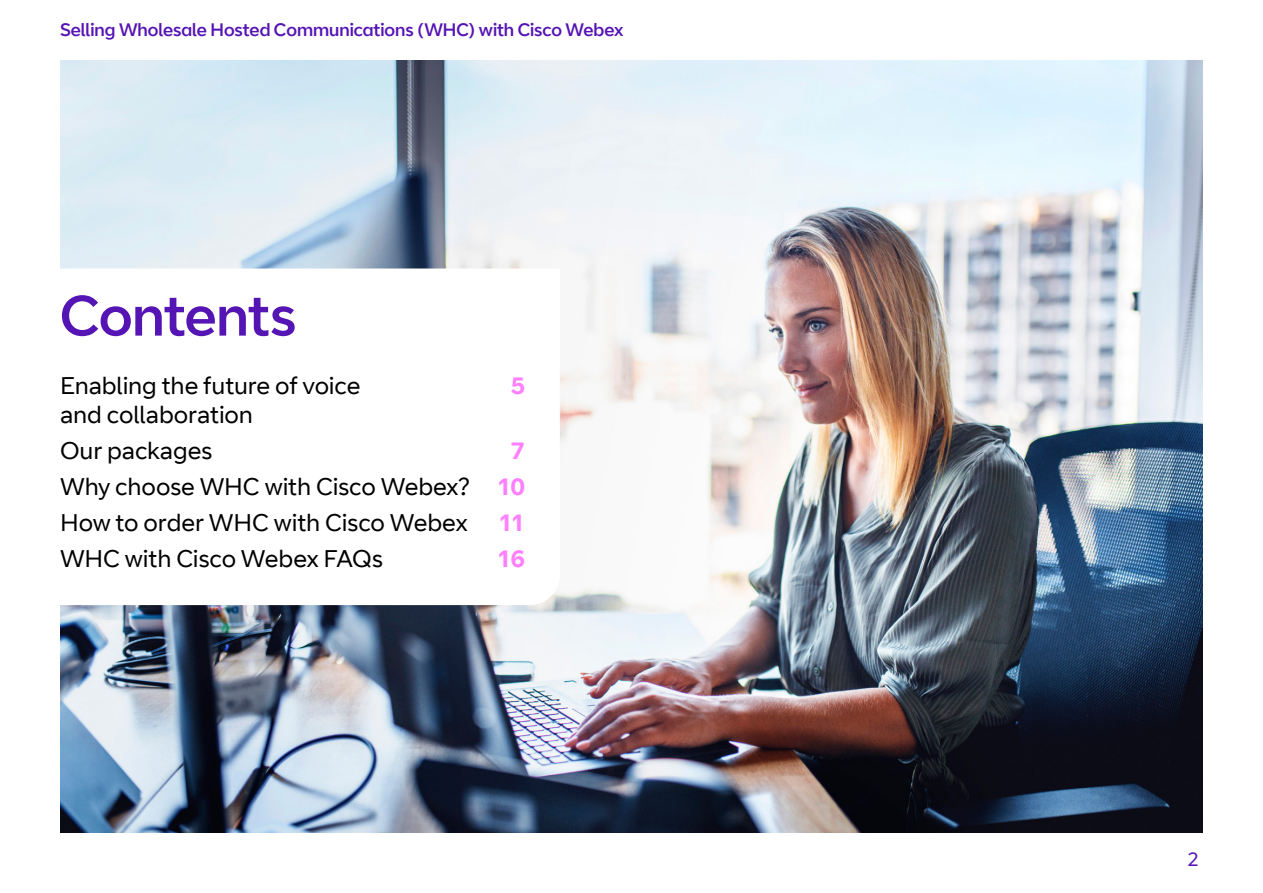
<style>
.page{position:relative;width:1263px;height:893px;background:#fff}
.page>*{position:absolute;margin:0;border:0;box-sizing:border-box;transform-origin:0 0}
.t1{font:57px "BT Curve Headline";letter-spacing:-.015em;color:#5514b4}
.t2{font:24px/36px "BT Curve";letter-spacing:-.005em;color:#000}
.t3{font:700 24px "BT Curve";color:#ff80ff}
.t4{font:19.5px "BT Curve";color:#5514b4}
.t5{font:18px "BT Curve Headline";color:#5514b4}
.s1{font-weight:700;color:#ff80ff}
</style>
<div class="page">
<img style="left:60px;top:60px;width:1143px;height:773px">
<svg style="left:60px;top:269px;width:500px;height:336px"></svg>
<p class="t5" style="left:60px;top:19px;width:565px">Selling Wholesale Hosted Communications (WHC) with Cisco Webex</p>
<h1 class="t1" style="left:60px;top:281px;width:238px">Contents</h1>
<p class="t2" style="left:60px;top:369px;width:302px">Enabling the future of voice</p>
<p class="t3" style="left:510px;top:371px;width:16px">5</p>
<p class="t2" style="left:60px;top:397px;width:195px">and collaboration<br>Our packages</p>
<p class="t2" style="left:60px;top:433px;width:466px;text-align:justify;text-indent:450px"><span class="s1">7<br></span>Why choose WHC with Cisco Webex? <span class="s1">10<br></span>How to order WHC with Cisco Webex</p>
<p class="t3" style="left:498px;top:508px;width:28px">11</p>
<p class="t2" style="left:60px;top:541px;width:324px">WHC with Cisco Webex FAQs</p>
<p class="t3" style="left:497px;top:544px;width:30px">16</p>
<p class="t4" style="left:1187px;top:848px;width:13px">2</p>
</div>
